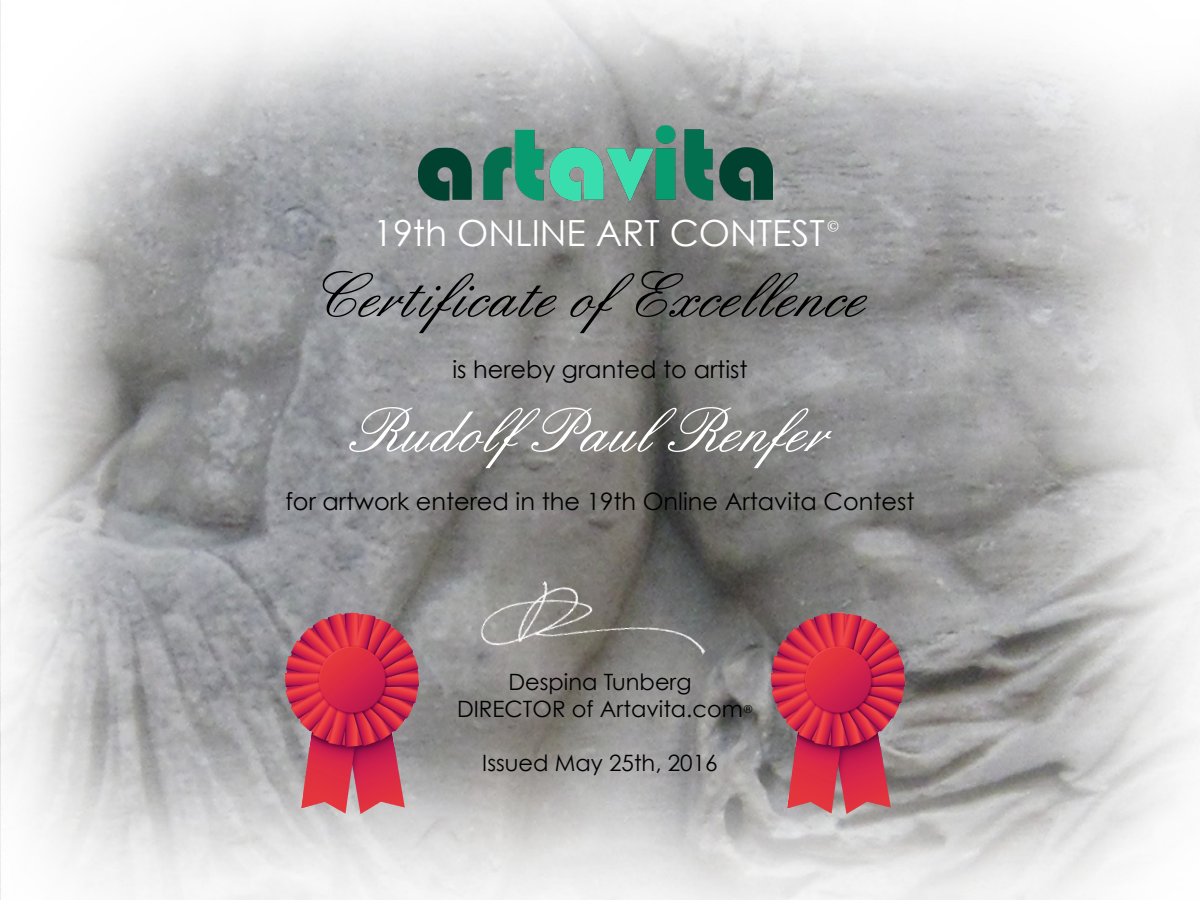
<style>
.page{position:relative;width:1200px;height:900px;background:#fff}
.page>*{position:absolute;margin:0;border:0;box-sizing:border-box;transform-origin:0 0}
.t1{font:67.5px "English";color:#000}
.t2{font:67.5px "English";color:#fff}
.t3{font:36px "Century Gothic";color:#fff}
.t4{font:24px "Century Gothic";color:#000}
.t5{font:22.5px "Century Gothic";color:#000}
.t6{font:18px "Minion Pro";color:#fff}
.t7{font:10.8px "Century Gothic";color:#000}
</style>
<div class="page">
<img style="left:0;top:0;width:1200px;height:900px">
<img style="left:390px;top:120px;width:420px;height:93px">
<img style="left:279px;top:609px;width:144px;height:207px">
<img style="left:474px;top:568px;width:250px;height:107px">
<img style="left:765px;top:609px;width:145px;height:207px">
<p class="t3" style="left:373px;top:211px;width:453px">19th ONLINE ART CONTEST</p>
<p class="t6" style="left:827px;top:214px;width:14px">©</p>
<p class="t1" style="left:321px;top:260px;width:559px">Certificate ofExcellence</p>
<p class="t4" style="left:452px;top:355px;width:297px">is hereby granted to artist</p>
<p class="t2" style="left:361px;top:395px;width:479px">RudolfPaul Renfer</p>
<p class="t4" style="left:285px;top:487px;width:631px">for artwork entered in the 19th Online Artavita Contest</p>
<p class="t5" style="left:508px;top:669px;width:185px">Despina Tunberg</p>
<p class="t5" style="left:457px;top:696px;width:287px">DIRECTOR of Artavita.com</p>
<p class="t5" style="left:482px;top:750px;width:237px">Issued May 25th, 2016</p>
<p class="t7" style="left:744px;top:703px;width:10px">®</p>
</div>
